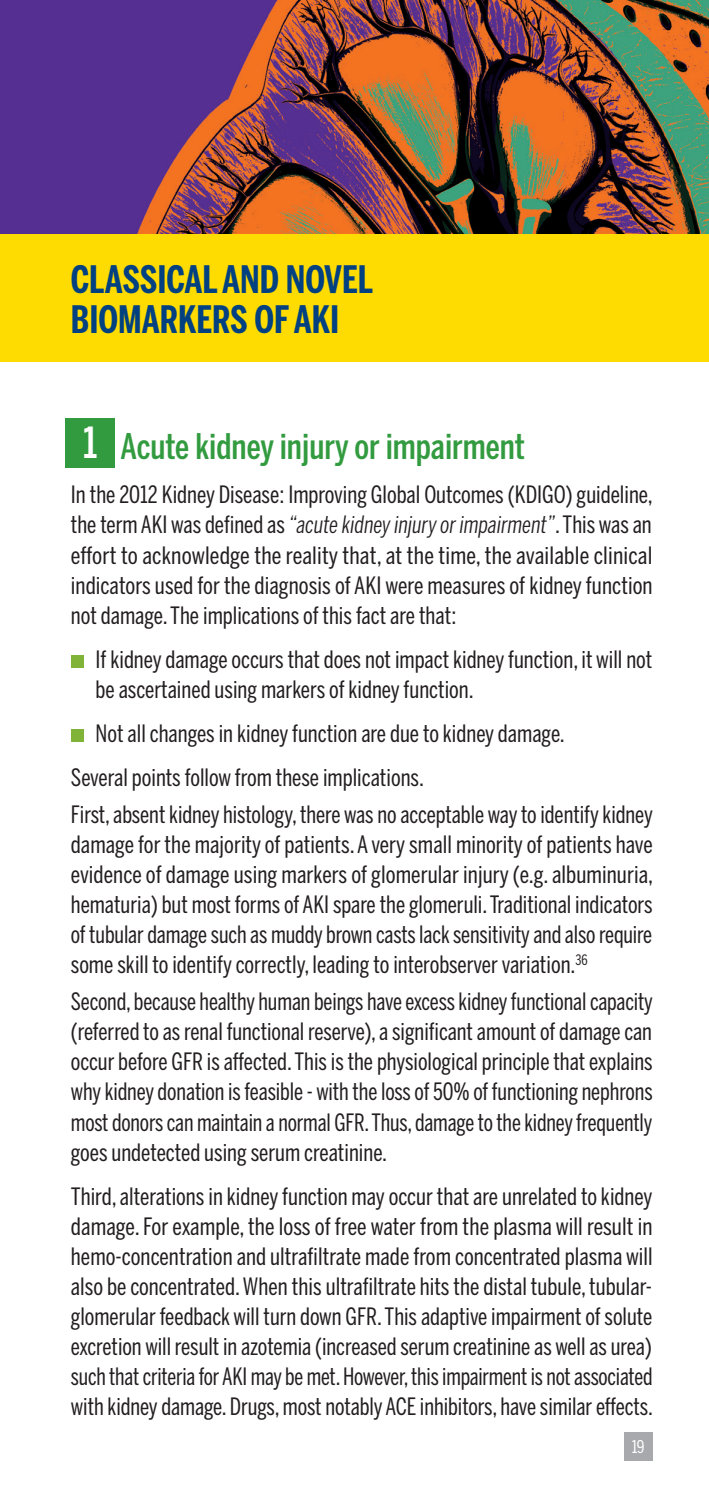
<style>
.page{position:relative;width:709px;height:1489px;background:#fff}
.page>*{position:absolute;margin:0;border:0;box-sizing:border-box;transform-origin:0 0}
.t1{font:500 42.5px "Benton Sans Compressed";color:#fff}
.t2{font:700 37.5px/40px "Benton Sans Compressed";color:#014081}
.t3{font:500 35px "Benton Sans Compressed";color:#329b3f}
.t4{font:23.75px/30px "Benton Sans Compressed";color:#231f20;text-align:justify}
.t5{font:17.5px "Benton Sans Compressed";color:#fff}
.s1{font-style:italic}
</style>
<div class="page">
<div style="left:624px;top:1431px;width:28px;height:29px;background:#a8a9ad"></div>
<div style="left:0;top:234px;width:709px;height:127px;background:#ffdc01"></div>
<img style="left:0;top:0;width:709px;height:234px">
<div style="left:71px;top:655px;width:12px;height:12px;background:#7fb438"></div>
<div style="left:71px;top:729px;width:12px;height:13px;background:#7fb438"></div>
<div style="left:65px;top:418px;width:50px;height:50px;background:#329b3f"></div>
<h2 class="t2" style="left:71px;top:259px;width:304px">CLASSICAL AND NOVEL<br>BIOMARKERS OF AKI</h2>
<h1 class="t1" style="left:83px;top:416px;width:16px">1</h1>
<h3 class="t3" style="left:120px;top:425px;width:406px">Acute kidney injury or impairment</h3>
<p class="t4" style="left:71px;top:479px;width:583px">In the 2012 Kidney Disease: Improving Global Outcomes (KDIGO) guideline, the term AKI was defined as <span class="s1">“acute kidney injury or impairment”</span>. This was an effort to acknowledge the reality that, at the time, the available clinical indicators used for the diagnosis of AKI were measures of kidney function not damage. The implications of this fact are that:</p>
<p class="t4" style="left:96px;top:644px;width:558px">If kidney damage occurs that does not impact kidney function, it will not be ascertained using markers of kidney function.</p>
<p class="t4" style="left:71px;top:711px;width:495px;line-height:44.2px;text-indent:25px">Not all changes in kidney function are due to kidney damage.<br>Several points follow from these implications.</p>
<p class="t4" style="left:71px;top:799px;width:584px">First, absent kidney histology, there was no acceptable way to identify kidney damage for the majority of patients. A very small minority of patients have evidence of damage using markers of glomerular injury (e.g. albuminuria, hematuria) but most forms of AKI spare the glomeruli. Traditional indicators of tubular damage such as muddy brown casts lack sensitivity and also require some skill to identify correctly, leading to interobserver variation.<sup>36</sup></p>
<p class="t4" style="left:71px;top:986px;width:583px">Second, because healthy human beings have excess kidney functional capacity (referred to as renal functional reserve), a significant amount of damage can occur before GFR is affected. This is the physiological principle that explains why kidney donation is feasible - with the loss of 50% of functioning nephrons most donors can maintain a normal GFR. Thus, damage to the kidney frequently goes undetected using serum creatinine.</p>
<p class="t4" style="left:71px;top:1180px;width:583px">Third, alterations in kidney function may occur that are unrelated to kidney damage. For example, the loss of free water from the plasma will result in hemo-concentration and ultrafiltrate made from concentrated plasma will also be concentrated. When this ultrafiltrate hits the distal tubule, tubular&shy;glomerular feedback will turn down GFR. This adaptive impairment of solute excretion will result in azotemia (increased serum creatinine as well as urea) such that criteria for AKI may be met. However, this impairment is not associated with kidney damage. Drugs, most notably ACE inhibitors, have similar effects.</p>
<p class="t5" style="left:632px;top:1435px;width:14px">19</p>
</div>
